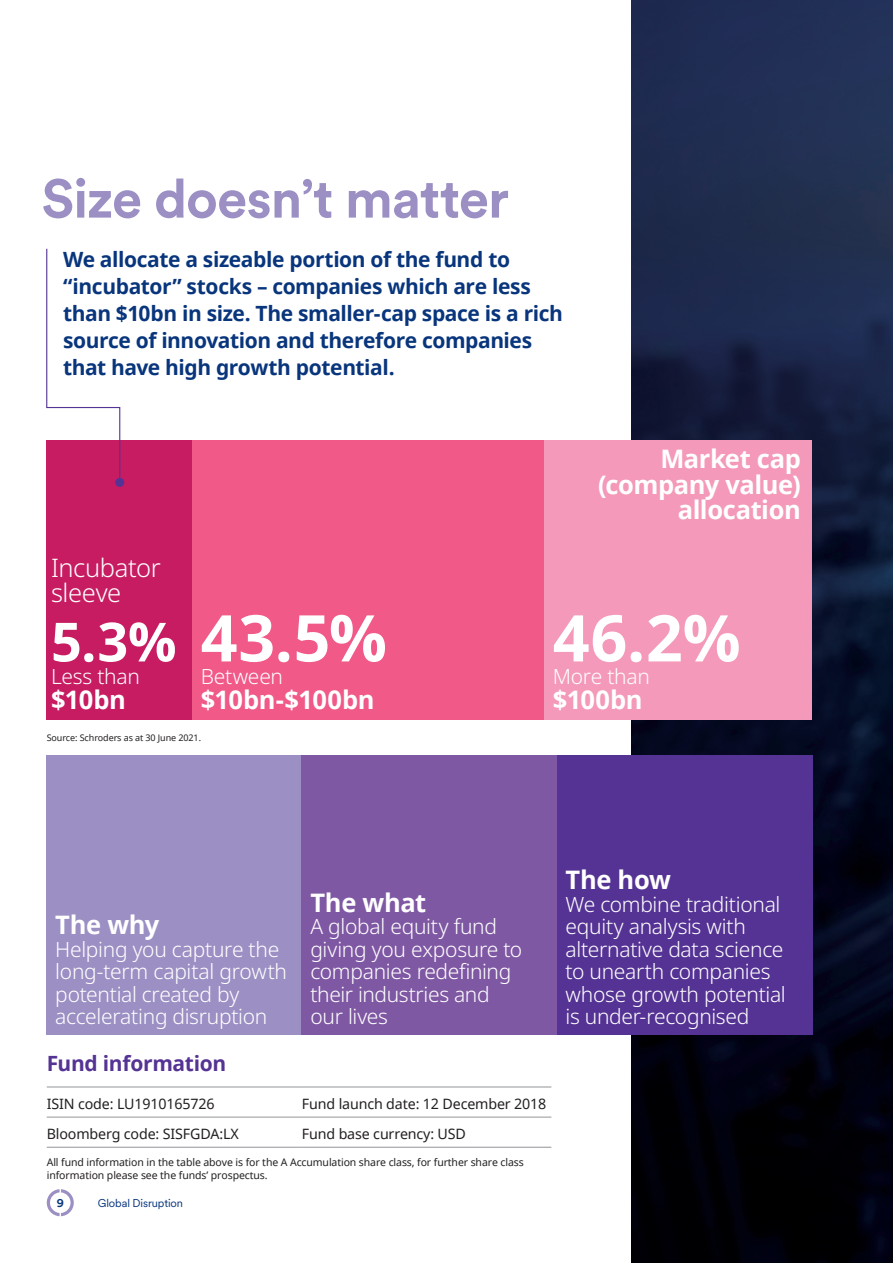
<style>
.page{position:relative;width:893px;height:1263px;background:#fff}
.page>*{position:absolute;margin:0;border:0;box-sizing:border-box;transform-origin:0 0}
._14_18_Intro{font:700 64.5px "Noto Sans";color:#fff}
._36_38_Heading{font:700 54px "Schroders Circular";letter-spacing:-.02em;color:#9b8fc4}
._14_18_Intro-2{font:700 54px "Noto Sans";color:#fff}
._14_18_Intro-3{font:700 25.5px/25.5px "Noto Sans";letter-spacing:-.015em;color:#fff;text-align:right}
._14_18_Intro-4{font:300 25.5px/25.5px "Noto Sans";letter-spacing:-.015em;color:#fff}
._14_18_Intro-5{font:300 21px/22.5px "Noto Sans";letter-spacing:-.015em;color:#fff}
._14_18_Intro-6{font:700 21px/27px "Noto Sans";letter-spacing:-.02em;color:#08357c}
._14_16_Title_Underli{font:700 21px "Noto Sans";letter-spacing:-.015em;color:#553394}
._9_5_11_5_Body_Text{font:14.25px "Noto Sans";letter-spacing:-.01em;color:#231f20}
.t1{font:11.25px "Schroders Circular";letter-spacing:-.01em;color:#08357c}
.t2{font:700 11.25px "Schroders Circular";color:#08357c}
._6_5_8_Legal_Disclai{font:10.5px/12.9px "Noto Sans";letter-spacing:-.01em;color:#231f20}
._6_5_8_Legal_Disclai-2{font:9px "Noto Sans";letter-spacing:-.01em;color:#231f20}
</style>
<div class="page">
<img style="left:631px;top:0;width:262px;height:1263px">
<div style="left:47px;top:440px;width:145px;height:280px;background:#c71c62"></div>
<div style="left:192px;top:440px;width:352px;height:280px;background:#f05988"></div>
<div style="left:47px;top:755px;width:255px;height:280px;background:#9b8fc4"></div>
<div style="left:557px;top:755px;width:255px;height:280px;background:#553394"></div>
<div style="left:302px;top:755px;width:255px;height:280px;background:#7f58a4"></div>
<div style="left:544px;top:440px;width:268px;height:280px;background:#f499b9"></div>
<svg style="left:46px;top:248px;width:75px;height:235px"></svg>
<div style="left:115px;top:478px;width:9px;height:9px;background:#553394;border-radius:50%"></div>
<hr style="left:47px;top:1087px;width:255px;height:1px;background:#939598">
<hr style="left:302px;top:1087px;width:249px;height:1px;background:#939598">
<hr style="left:47px;top:1117px;width:255px;height:1px;background:#939598">
<hr style="left:302px;top:1117px;width:249px;height:1px;background:#939598">
<hr style="left:47px;top:1147px;width:255px;height:1px;background:#939598">
<hr style="left:302px;top:1147px;width:249px;height:1px;background:#939598">
<svg style="left:47px;top:1189px;width:27px;height:27px"></svg>
<p class="_36_38_Heading" style="left:41px;top:161px;width:469px">Size doesn’t matter</p>
<p class="_14_18_Intro-6" style="left:63px;top:245px;width:501px">We allocate a sizeable portion of the fund to “incubator” stocks – companies which are less than $10bn in size. The smaller-cap space is a rich source of innovation and therefore companies that have high growth potential.</p>
<p class="_14_18_Intro-3" style="left:598px;top:446px;width:204px">Market cap (company value) allocation</p>
<p class="_14_18_Intro-4" style="left:51px;top:555px;width:111px">Incubator sleeve</p>
<p class="_14_18_Intro-2" style="left:51px;top:604px;width:127px">5.3%</p>
<p class="_14_18_Intro-5" style="left:51px;top:666px;width:90px">Less than</p>
<p class="_14_18_Intro-3" style="left:51px;top:687px;width:76px">$10bn</p>
<p class="_14_18_Intro" style="left:201px;top:592px;width:188px">43.5%</p>
<p class="_14_18_Intro-5" style="left:201px;top:666px;width:84px">Between</p>
<p class="_14_18_Intro-3" style="left:201px;top:687px;width:175px">$10bn-$100bn</p>
<p class="_6_5_8_Legal_Disclai-2" style="left:47px;top:732px;width:156px">Source: Schroders as at 30 June 2021.</p>
<p class="_14_18_Intro" style="left:553px;top:592px;width:189px">46.2%</p>
<p class="_14_18_Intro-5" style="left:553px;top:666px;width:99px">More than</p>
<p class="_14_18_Intro-3" style="left:553px;top:687px;width:91px">$100bn</p>
<p class="_14_18_Intro-3" style="left:55px;top:911px;width:106px">The why</p>
<p class="_14_18_Intro-5" style="left:55px;top:938px;width:233px">Helping you capture the long-term capital growth potential created by accelerating disruption</p>
<p class="_14_16_Title_Underli" style="left:47px;top:1048px;width:181px">Fund information</p>
<p class="_14_18_Intro-3" style="left:310px;top:889px;width:117px">The what</p>
<p class="_14_18_Intro-5" style="left:310px;top:916px;width:213px">A global equity fund giving you exposure to companies redefining their industries and our lives</p>
<p class="_9_5_11_5_Body_Text" style="left:47px;top:1094px;width:169px">ISIN code: LU1910165726</p>
<p class="_9_5_11_5_Body_Text" style="left:302px;top:1094px;width:246px">Fund launch date: 12 December 2018</p>
<p class="_9_5_11_5_Body_Text" style="left:47px;top:1124px;width:194px">Bloomberg code: SISFGDA:LX</p>
<p class="_9_5_11_5_Body_Text" style="left:302px;top:1124px;width:166px">Fund base currency: USD</p>
<p class="_6_5_8_Legal_Disclai" style="left:47px;top:1155px;width:478px">All fund information in the table above is for the A Accumulation share class, for further share class information please see the funds’ prospectus.</p>
<p class="t2" style="left:57px;top:1195px;width:9px">9</p>
<p class="t1" style="left:98px;top:1195px;width:87px">Global Disruption</p>
<p class="_14_18_Intro-3" style="left:566px;top:866px;width:107px">The how</p>
<p class="_14_18_Intro-5" style="left:566px;top:893px;width:222px">We combine traditional equity analysis with alternative data science to unearth companies whose growth potential is under-recognised</p>
</div>
